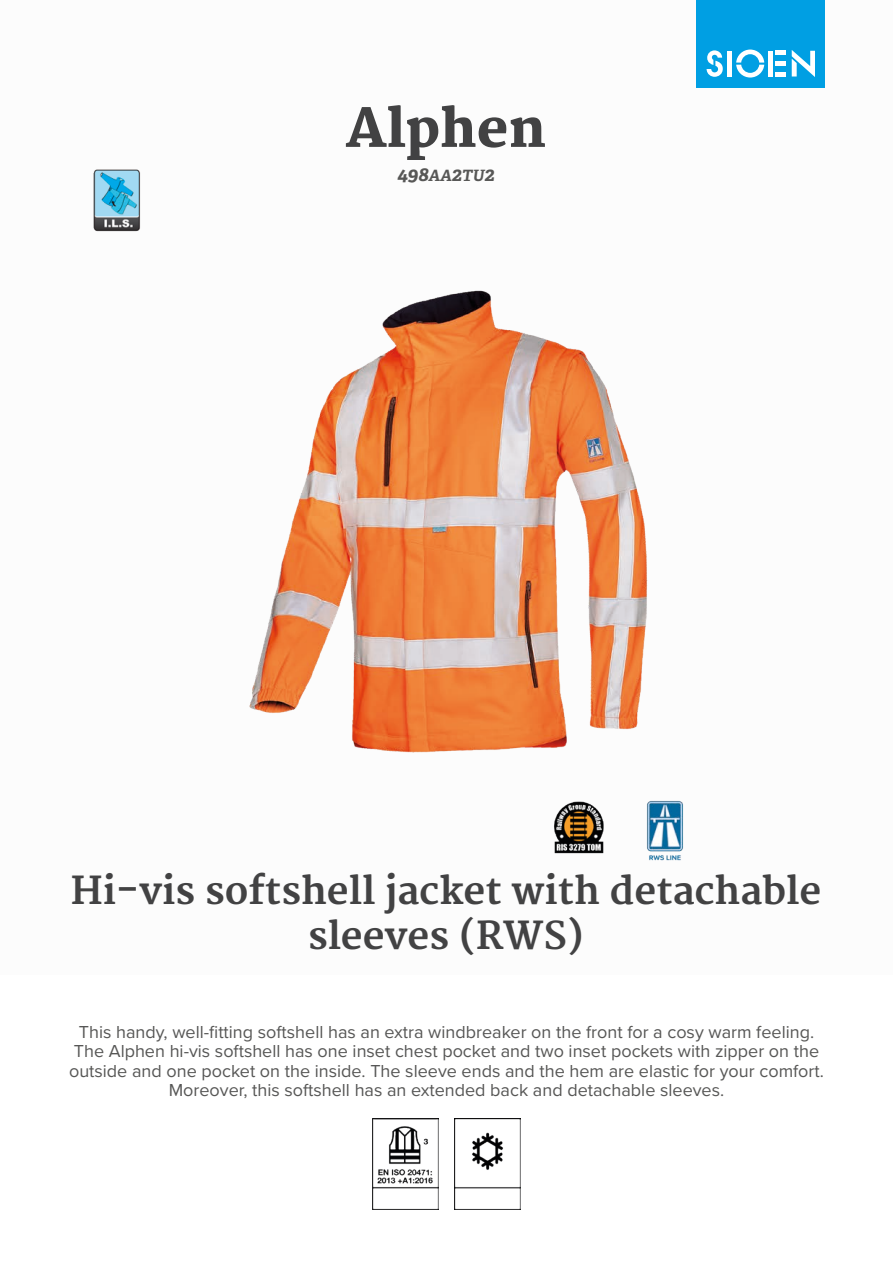
<style>
.page{position:relative;width:893px;height:1263px;background:#fff}
.page>*{position:absolute;margin:0;border:0;box-sizing:border-box;transform-origin:0 0}
.t1{font:800 52.5px "Merriweather";color:#424243}
.t2{font:700 37.5px/45px "Merriweather";color:#424243;text-align:center}
.t3{font:italic 700 19.5px "Adelle PE";color:#575756}
.t4{font:18px/19.5px "Proxima Nova";color:#575756;text-align:center}
.s1{font-size:15.6px}
</style>
<div class="page">
<div style="left:697px;top:0;width:128px;height:88px;background:#009fe3"></div>
<svg style="left:707px;top:50px;width:16px;height:27px"></svg>
<svg style="left:736px;top:50px;width:28px;height:28px"></svg>
<div style="left:727px;top:51px;width:5px;height:26px;background:#fff"></div>
<div style="left:768px;top:51px;width:5px;height:26px;background:#fff"></div>
<div style="left:775px;top:72px;width:11px;height:5px;background:#fff"></div>
<div style="left:775px;top:61px;width:11px;height:5px;background:#fff"></div>
<hr style="left:775px;top:51px;width:11px;height:4px;background:#fff">
<svg style="left:792px;top:50px;width:23px;height:27px"></svg>
<img style="left:93px;top:169px;width:48px;height:63px">
<img style="left:372px;top:1118px;width:67px;height:92px">
<img style="left:454px;top:1118px;width:67px;height:92px">
<img style="left:249px;top:290px;width:435px;height:571px">
<h1 class="t1" style="left:346px;top:98px;width:202px">Alphen</h1>
<p class="t3" style="left:397px;top:160px;width:99px">498<span class="s1">AA</span>2<span class="s1">TU</span>2</p>
<h2 class="t2" style="left:71px;top:869px;width:752px">Hi-vis softshell jacket with detachable sleeves (RWS)</h2>
<p class="t4" style="left:69px;top:1021px;width:756px">This handy, well-fitting softshell has an extra windbreaker on the front for a cosy warm feeling.<br>The Alphen hi-vis softshell has one inset chest pocket and two inset pockets with zipper on the outside and one pocket on the inside. The sleeve ends and the hem are elastic for your comfort.<br>Moreover, this softshell has an extended back and detachable sleeves.</p>
</div>
